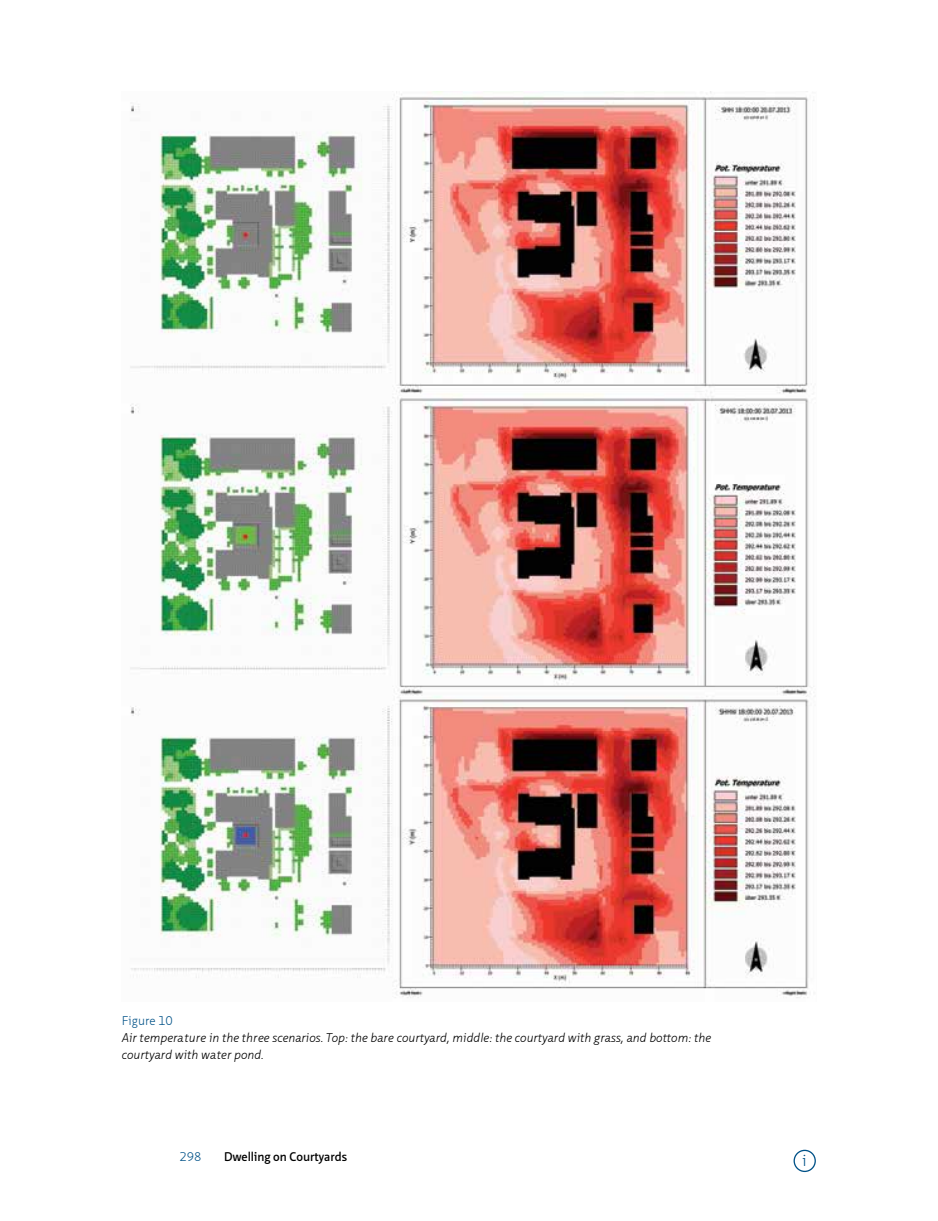
<style>
.page{position:relative;width:938px;height:1221px;background:#fff}
.page>*{position:absolute;margin:0;border:0;box-sizing:border-box;transform-origin:0 0}
.t1{font:300 15.75px "Neue Sans";color:#005288}
.t2{font:italic 300 12.25px/17.2px "Neue Sans";color:#000}
.t3{font:600 12.25px "Neue Sans";color:#000}
.t4{font:300 12.25px "Neue Sans";color:#005288}
</style>
<div class="page">
<img style="left:130px;top:91px;width:685px;height:907px">
<div style="left:793px;top:1149px;width:22px;height:22px;border:1px solid #005288;border-radius:50%"></div>
<p class="t4" style="left:122px;top:1013px;width:52px">Figure 10</p>
<p class="t2" style="left:122px;top:1029px;width:591px">Air temperature in the three scenarios. Top: the bare courtyard, middle: the courtyard with grass, and bottom: the courtyard with water pond.</p>
<p class="t4" style="left:179px;top:1149px;width:24px">298</p>
<p class="t3" style="left:224px;top:1149px;width:124px">Dwelling on Courtyards</p>
<p class="t1" style="left:802px;top:1151px;width:6px">i</p>
</div>
